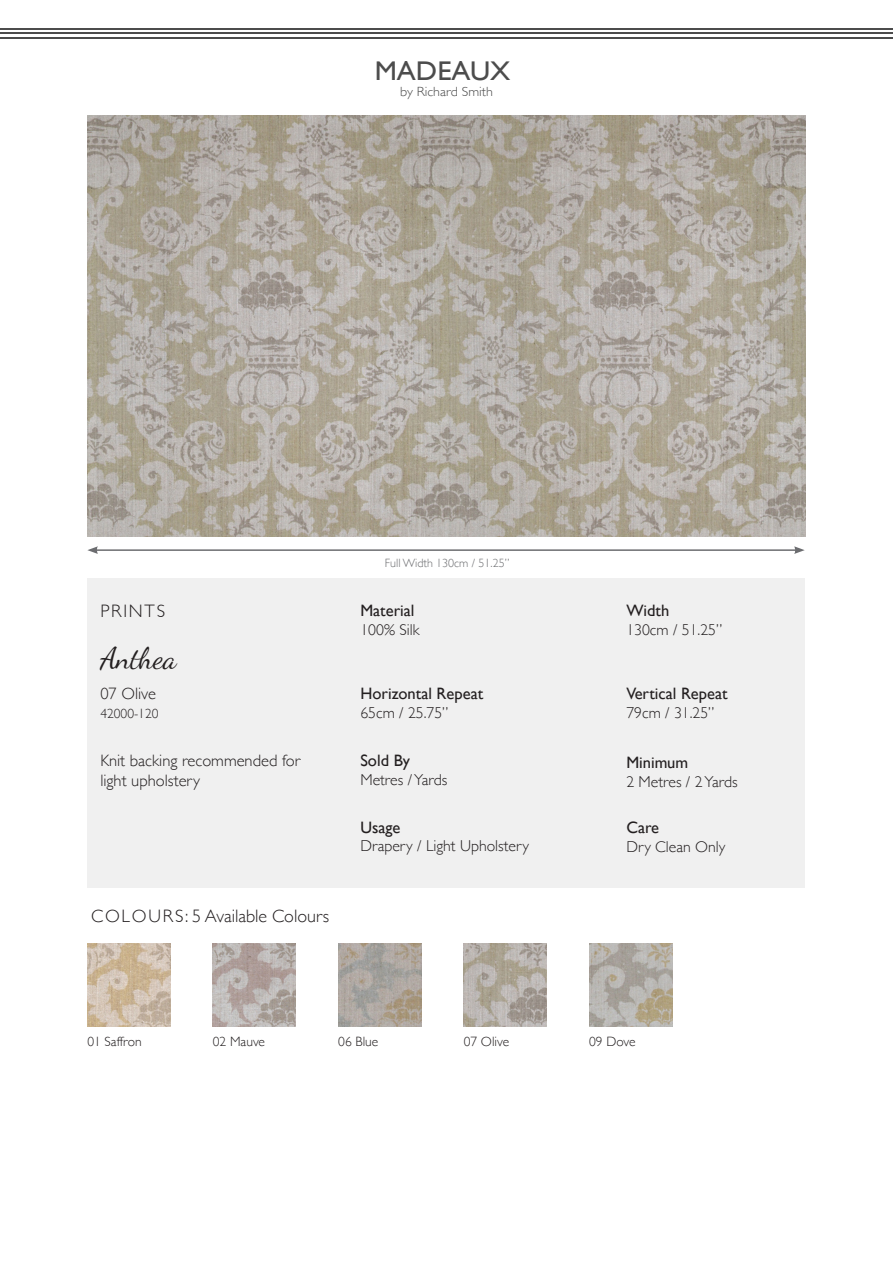
<style>
.page{position:relative;width:893px;height:1263px;background:#fff}
.page>*{position:absolute;margin:0;border:0;box-sizing:border-box;transform-origin:0 0}
.Body{font:30px "Dancing Script";color:#231f20}
.t1{font:27px "Gill Sans";color:#4c4c4c;scale:1.05 1}
.Body-2{font:300 18px "Gill Sans";color:#231f20}
.Body-3{font:16.5px "Gill Sans";color:#231f20}
.Body-4{font:300 16.5px/19.8px "Gill Sans";color:#231f20}
.Body-5{font:300 15.75px "Gill Sans";color:#231f20}
.Body-6{font:300 13.5px "Gill Sans";color:#231f20}
.t2{font:300 13.35px "Gill Sans";color:#4c4c4c;scale:1.05 1}
.Body-7{font:300 12px "Gill Sans";color:#6c6d70}
</style>
<div class="page">
<hr style="left:1px;top:37px;width:892px;height:2px;background:#4c4c4c">
<hr style="left:1px;top:32px;width:892px;height:2px;background:#4c4c4c">
<hr style="left:0;top:28px;width:892px;height:2px;background:#4c4c4c">
<hr style="left:96px;top:549px;width:700px;height:2px;background:#6c6d70">
<svg style="left:87px;top:546px;width:11px;height:8px"></svg>
<svg style="left:794px;top:546px;width:11px;height:8px"></svg>
<img style="left:88px;top:116px;width:718px;height:421px">
<div style="left:87px;top:578px;width:718px;height:310px;background:#f0f0f0"></div>
<img style="left:589px;top:943px;width:83px;height:83px">
<img style="left:464px;top:943px;width:83px;height:83px">
<img style="left:338px;top:943px;width:83px;height:83px">
<img style="left:213px;top:943px;width:83px;height:83px">
<img style="left:87px;top:943px;width:83px;height:83px">
<h2 class="t1" style="left:375px;top:55px;width:131px">MADEAUX</h2>
<p class="t2" style="left:400px;top:81px;width:90px">by Richard Smith</p>
<p class="Body-2" style="left:100px;top:597px;width:66px">PRINTS</p>
<p class="Body" style="left:100px;top:635px;width:78px">Anthea</p>
<p class="Body-4" style="left:100px;top:683px;width:57px">07 Olive</p>
<p class="Body-6" style="left:100px;top:703px;width:60px">42000-120</p>
<p class="Body-4" style="left:100px;top:750px;width:201px">Knit backing recommended for light upholstery</p>
<p class="Body-2" style="left:91px;top:902px;width:240px">COLOURS: 5 Available Colours</p>
<p class="Body-7" style="left:385px;top:553px;width:126px">Full Width 130cm / 51.25”</p>
<p class="Body-3" style="left:360px;top:600px;width:56px">Material</p>
<p class="Body-5" style="left:360px;top:617px;width:61px">100% Silk</p>
<p class="Body-3" style="left:360px;top:684px;width:124px">Horizontal Repeat</p>
<p class="Body-5" style="left:360px;top:701px;width:90px">65cm / 25.75”</p>
<p class="Body-3" style="left:360px;top:751px;width:51px">Sold By</p>
<p class="Body-5" style="left:360px;top:768px;width:88px">Metres / Yards</p>
<p class="Body-3" style="left:360px;top:817px;width:42px">Usage</p>
<p class="Body-5" style="left:360px;top:834px;width:170px">Drapery / Light Upholstery</p>
<p class="Body-3" style="left:626px;top:600px;width:44px">Width</p>
<p class="Body-5" style="left:626px;top:617px;width:98px">130cm / 51.25”</p>
<p class="Body-3" style="left:626px;top:684px;width:103px">Vertical Repeat</p>
<p class="Body-5" style="left:626px;top:701px;width:90px">79cm / 31.25”</p>
<p class="Body-3" style="left:626px;top:753px;width:63px">Minimum</p>
<p class="Body-5" style="left:626px;top:770px;width:113px">2 Metres / 2 Yards</p>
<p class="Body-3" style="left:626px;top:817px;width:34px">Care</p>
<p class="Body-5" style="left:626px;top:834px;width:100px">Dry Clean Only</p>
<p class="Body-6" style="left:87px;top:1031px;width:56px">01 Saffron</p>
<p class="Body-6" style="left:213px;top:1031px;width:54px">02 Mauve</p>
<p class="Body-6" style="left:338px;top:1031px;width:42px">06 Blue</p>
<p class="Body-6" style="left:464px;top:1031px;width:47px">07 Olive</p>
<p class="Body-6" style="left:589px;top:1031px;width:48px">09 Dove</p>
</div>
